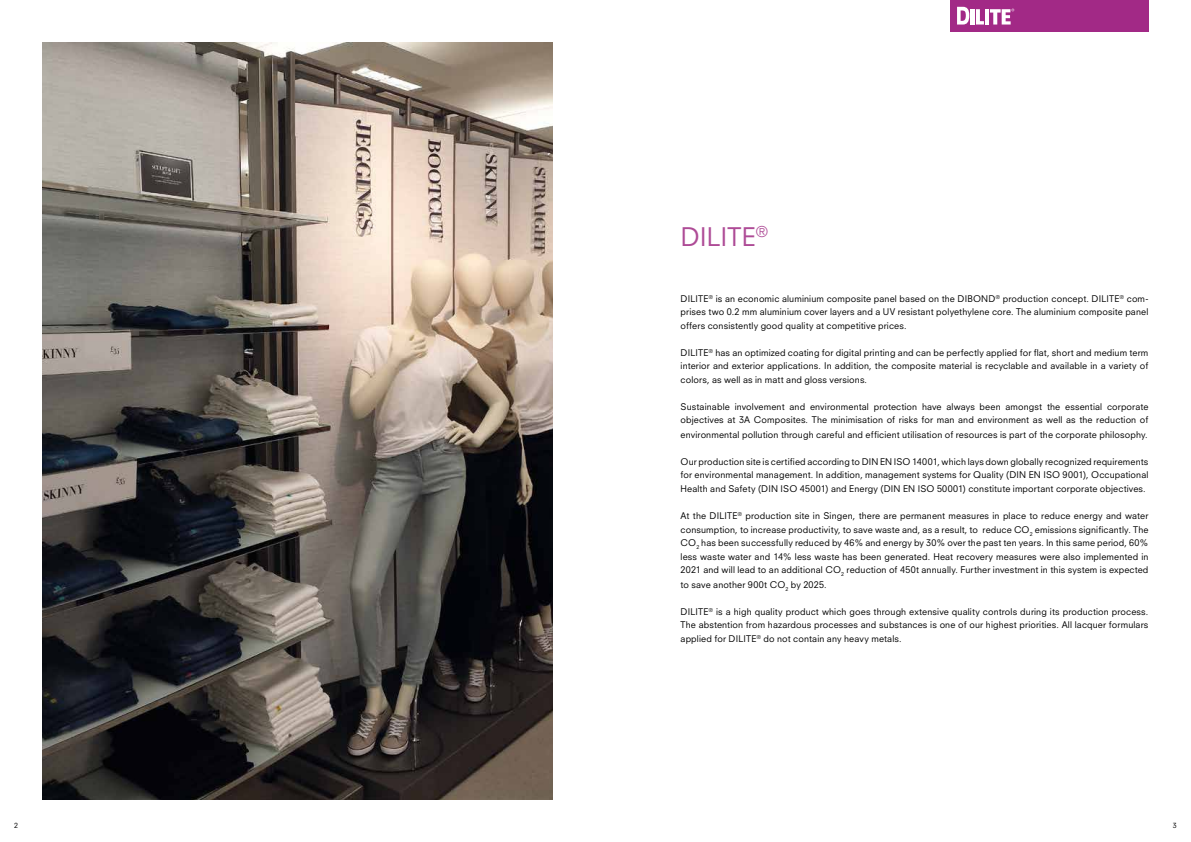
<style>
.page{position:relative;width:1191px;height:842px;background:#fff}
.page>*{position:absolute;margin:0;border:0;box-sizing:border-box;transform-origin:0 0}
.t1{font:25px "Neuzeit SLT Std";color:#ae4b96}
.t2{font:9px/13.5px "Neuzeit SLT Std";letter-spacing:.015em;color:#000;text-align:justify}
.t3{font:7px "Neuzeit SLT Std";color:#000}
</style>
<div class="page">
<div style="left:950px;top:0;width:198px;height:31px;background:#a22986"></div>
<svg style="left:976px;top:9px;width:8px;height:16px"></svg>
<hr style="left:970px;top:9px;width:4px;height:16px;background:#fff">
<svg style="left:957px;top:7px;width:12px;height:18px"></svg>
<hr style="left:985px;top:9px;width:4px;height:16px;background:#fff">
<svg style="left:990px;top:9px;width:24px;height:16px"></svg>
<img style="left:43px;top:43px;width:510px;height:756px">
<h1 class="t1" style="left:680px;top:221px;width:89px">DILITE<sup>®</sup></h1>
<p class="t2" style="left:680px;top:291px;width:469px">DILITE<sup>®</sup> is an economic aluminium composite panel based on the DIBOND<sup>®</sup> production concept. DILITE<sup>®</sup> com&shy;prises two 0.2 mm aluminium cover layers and a UV resistant polyethylene core. The aluminium composite panel offers consistently good quality at competitive prices.</p>
<p class="t2" style="left:680px;top:345px;width:469px">DILITE<sup>®</sup> has an optimized coating for digital printing and can be perfectly applied for flat, short and medium term interior and exterior applications. In addition, the composite material is recyclable and available in a variety of colors, as well as in matt and gloss versions.</p>
<p class="t2" style="left:680px;top:399px;width:469px">Sustainable involvement and environmental protection have always been amongst the essential corporate objectives at 3A Composites. The minimisation of risks for man and environment as well as the reduction of</p>
<p class="t2" style="left:680px;top:427px;width:468px">environmental pollution through careful and efficient utilisation of resources is part of the corporate philosophy.</p>
<p class="t2" style="left:680px;top:454px;width:469px">Our production site is certified according to DIN EN ISO 14001, which lays down globally recognized requirements for environmental management. In addition, management systems for Quality (DIN EN ISO 9001), Occupational</p>
<p class="t2" style="left:680px;top:482px;width:467px">Health and Safety (DIN ISO 45001) and Energy (DIN EN ISO 50001) constitute important corporate objectives.</p>
<p class="t2" style="left:680px;top:509px;width:469px">At the DILITE<sup>®</sup> production site in Singen, there are permanent measures in place to reduce energy and water consumption, to increase productivity, to save waste and, as a result, to reduce CO<sub>2</sub> emissions significantly. The CO<sub>2</sub> has been successfully reduced by 46% and energy by 30% over the past ten years. In this same period, 60% less waste water and 14% less waste has been generated. Heat recovery measures were also implemented in 2021 and will lead to an additional CO<sub>2</sub> reduction of 450t annually. Further investment in this system is expected</p>
<p class="t2" style="left:680px;top:578px;width:147px">to save another 900t CO<sub>2</sub> by 2025.</p>
<p class="t2" style="left:680px;top:605px;width:469px">DILITE<sup>®</sup> is a high quality product which goes through extensive quality controls during its production process.<br>The abstention from hazardous processes and substances is one of our highest priorities. All lacquer formulars applied for DILITE<sup>®</sup> do not contain any heavy metals.</p>
<p class="t3" style="left:14px;top:821px;width:5px">2</p>
<p class="t3" style="left:1172px;top:821px;width:5px">3</p>
</div>
